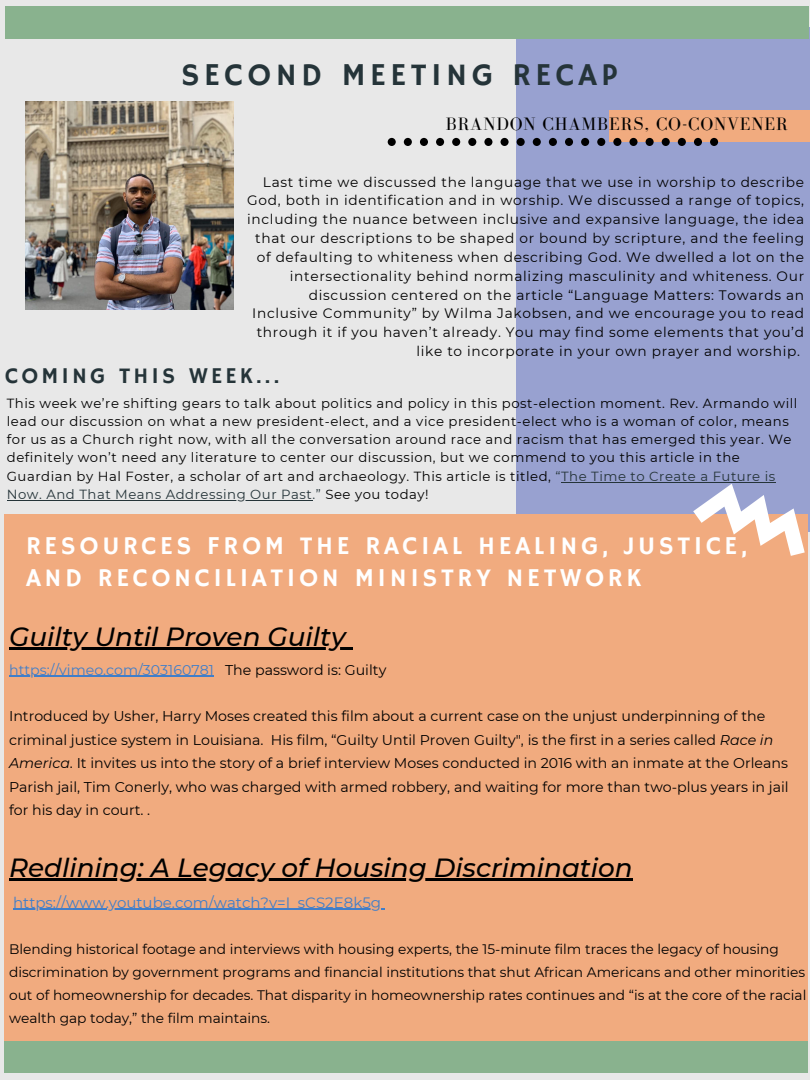
<style>
.page{position:relative;width:810px;height:1080px;background:#e8e8e8}
.page>*{position:absolute;margin:0;border:0;box-sizing:border-box;transform-origin:0 0}
.t1{font:31.75px "Hammersmith One";letter-spacing:.14em;color:#253439}
.t2{font:italic 500 26.25px "Montserrat";color:#000}
.t3{font:25.69px/31.8px "Hammersmith One";letter-spacing:.14em;color:#fff}
.t4{font:22.5px "Hammersmith One";letter-spacing:.14em;color:#253439}
.t5{font:18.5px "Bodoni FLF";letter-spacing:.05em;color:#000}
.t6{font:15px "Montserrat";color:#407ec9}
.t7{font:14.19px/23.4px "Montserrat";color:#000}
.t8{font:14.19px "Montserrat";color:#407ec9}
.t9{font:13.75px/23px "Montserrat";color:#000}
.t10{font:13.69px "Montserrat";letter-spacing:.05em;color:#000}
.t11{font:13.25px/18.2px "Montserrat";letter-spacing:.04em;color:#000}
.s1{color:#253439}
.s2{color:#000}
.s3{font-style:italic}
</style>
<div class="page">
<div style="left:516px;top:27px;width:294px;height:504px;background:#98a1d0"></div>
<div style="left:5px;top:515px;width:803px;height:526px;background:#f1ab7f"></div>
<div style="left:5px;top:7px;width:804px;height:32px;background:#89b28e"></div>
<div style="left:5px;top:1041px;width:803px;height:32px;background:#89b28e"></div>
<div style="left:610px;top:110px;width:200px;height:32px;background:#f1ab7f"></div>
<svg style="left:388px;top:138px;width:330px;height:8px"></svg>
<hr style="left:9px;top:647px;width:337px;height:2px;background:#000">
<svg style="left:346px;top:647px;width:7px;height:2px"></svg>
<hr style="left:9px;top:676px;width:205px;height:1px;background:#407ec9">
<hr style="left:9px;top:879px;width:624px;height:2px;background:#000">
<hr style="left:13px;top:909px;width:368px;height:1px;background:#407ec9">
<hr style="left:561px;top:482px;width:215px;height:1px;background:#253439">
<hr style="left:7px;top:500px;width:305px;height:1px;background:#253439">
<img style="left:26px;top:102px;width:208px;height:208px">
<svg style="left:690px;top:484px;width:120px;height:72px"></svg>
<h1 class="t1" style="left:181px;top:56px;width:438px">SECOND MEETING RECAP</h1>
<h3 class="t5" style="left:446px;top:114px;width:343px">BRANDON CHAMBERS, CO-CONVENER</h3>
<p class="t10" style="left:263px;top:173px;width:543px">Last time we discussed the language that we use in worship to describe</p>
<p class="t10" style="left:247px;top:192px;width:558px">God, both in identification and in worship. We discussed a range of topics,</p>
<p class="t10" style="left:247px;top:211px;width:558px">including the nuance between inclusive and expansive language, the idea</p>
<p class="t10" style="left:255px;top:230px;width:550px">that our descriptions to be shaped or bound by scripture, and the feeling</p>
<p class="t10" style="left:257px;top:249px;width:549px">of defaulting to whiteness when describing God. We dwelled a lot on the</p>
<p class="t10" style="left:290px;top:267px;width:516px">intersectionality behind normalizing masculinity and whiteness. Our</p>
<p class="t10" style="left:309px;top:286px;width:497px">discussion centered on the article “Language Matters: Towards an</p>
<p class="t10" style="left:252px;top:305px;width:553px">Inclusive Community” by Wilma Jakobsen, and we encourage you to read</p>
<p class="t10" style="left:257px;top:324px;width:549px">through it if you haven’t already. You may find some elements that you’d</p>
<p class="t10" style="left:417px;top:343px;width:385px">like to incorporate in your own prayer and worship.</p>
<h3 class="t4" style="left:5px;top:363px;width:275px">COMING THIS WEEK...</h3>
<p class="t11" style="left:7px;top:394px;width:792px">This week we’re shifting gears to talk about politics and policy in this post-election moment. Rev. Armando will lead our discussion on what a new president-elect, and a vice president-elect who is a woman of color, means for us as a Church right now, with all the conversation around race and racism that has emerged this year. We definitely won’t need any literature to center our discussion, but we commend to you this article in the Guardian by Hal Foster, a scholar of art and archaeology. This article is titled, <span class="s1">“The Time to Create a Future is Now. And That Means Addressing Our Past.”</span> See you today!</p>
<h3 class="t3" style="left:26px;top:531px;width:723px">RESOURCES FROM THE RACIAL HEALING, JUSTICE,<br>AND RECONCILIATION MINISTRY NETWORK</h3>
<h2 class="t2" style="left:9px;top:620px;width:338px">Guilty Until Proven Guilty</h2>
<p class="t8" style="left:9px;top:661px;width:379px">https://vimeo.com/303160781 <span class="s2">The password is: Guilty</span></p>
<p class="t7" style="left:9px;top:705px;width:781px">Introduced by Usher, Harry Moses created this film about a current case on the unjust underpinning of the criminal justice system in Louisiana. His film, “Guilty Until Proven Guilty", is the first in a series called <span class="s3">Race in America</span>. It invites us into the story of a brief interview Moses conducted in 2016 with an inmate at the Orleans Parish jail, Tim Conerly, who was charged with armed robbery, and waiting for more than two-plus years in jail for his day in court. .</p>
<h2 class="t2" style="left:9px;top:852px;width:625px">Redlining: A Legacy of Housing Discrimination</h2>
<p class="t6" style="left:13px;top:893px;width:370px">https://www.youtube.com/watch?v=I_sCS2E8k5g</p>
<p class="t9" style="left:9px;top:938px;width:799px">Blending historical footage and interviews with housing experts, the 15-minute film traces the legacy of housing discrimination by government programs and financial institutions that shut African Americans and other minorities out of homeownership for decades. That disparity in homeownership rates continues and “is at the core of the racial wealth gap today,” the film maintains.</p>
</div>
